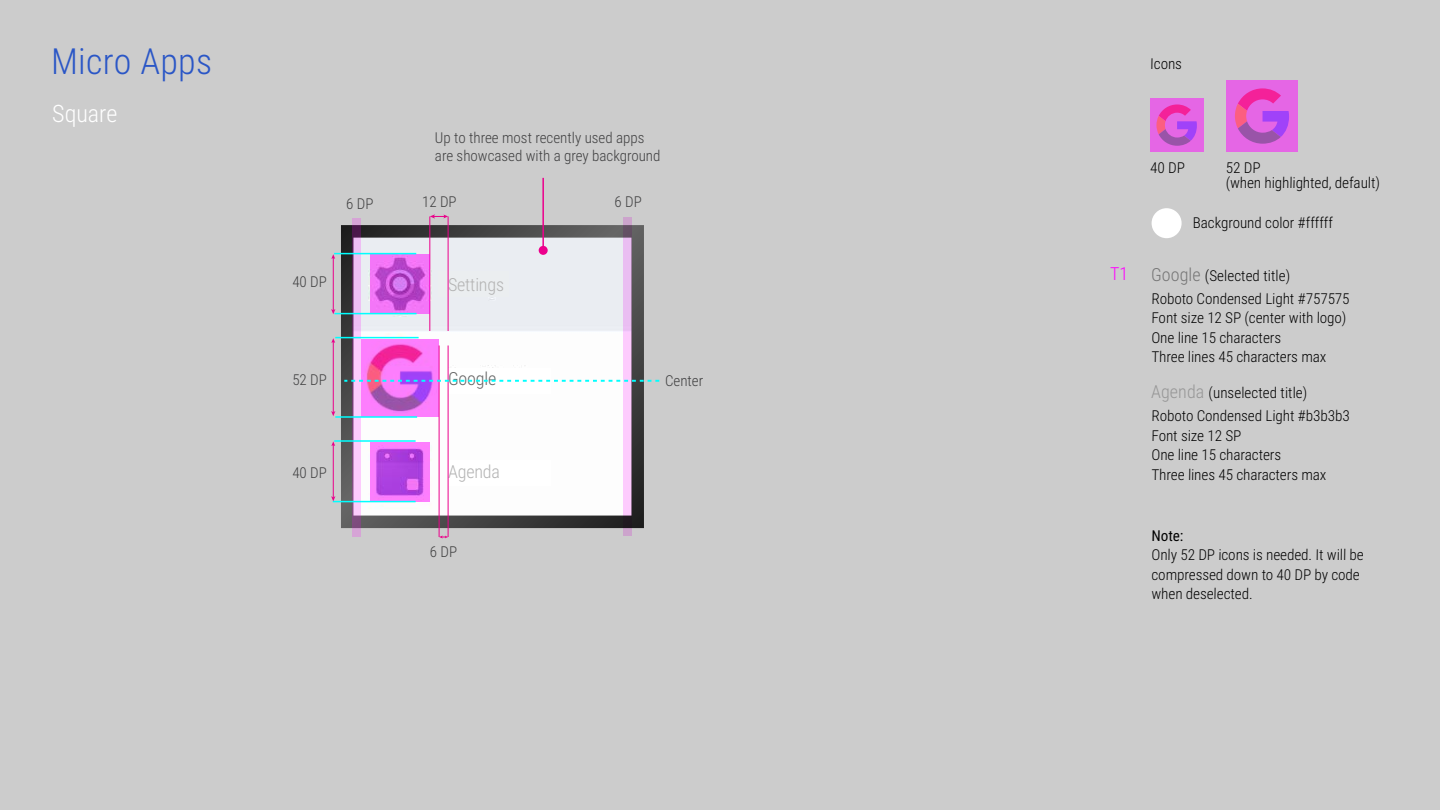
<style>
.page{position:relative;width:1440px;height:810px;background:#ccc}
.page>*{position:absolute;margin:0;border:0;box-sizing:border-box;transform-origin:0 0}
.t1{font:300 36px "Roboto Condensed";letter-spacing:.01em;color:#2a56c6}
.t2{font:300 24px "Roboto Condensed";color:#fff}
.t3{font:300 18px "Roboto Condensed";letter-spacing:-.01em;color:#b3b3b3}
.t4{font:300 18px "Roboto Condensed";letter-spacing:-.01em;color:#646464}
.t5{font:300 18px "Roboto Condensed";color:#f0f}
.t6{font:300 15px/19.5px "Roboto Condensed";letter-spacing:.005em;color:#000}
.t7{font:300 15px/18px "Roboto Condensed";color:#404041}
.t8{font:15px "Roboto Condensed";color:#000}
.s1{font-size:18px;color:#757575}
.s2{font-size:18px;color:#969696}
</style>
<div class="page">
<svg style="left:341px;top:225px;width:303px;height:303px;background:#d1d2d3"></svg>
<hr style="left:542px;top:178px;width:2px;height:73px;background:#ec008c">
<div style="left:539px;top:246px;width:9px;height:9px;background:#ec008c;border-radius:50%"></div>
<svg style="left:361px;top:339px;width:78px;height:78px;background:#e666e1"></svg>
<div style="left:448px;top:461px;width:103px;height:25px;background:#fff"></div>
<svg style="left:352px;top:218px;width:9px;height:318px;background:#d4a5d7"></svg>
<svg style="left:623px;top:217px;width:9px;height:319px;background:#dcb1df"></svg>
<div style="left:1152px;top:208px;width:30px;height:30px;background:#fff;border-radius:50%"></div>
<svg style="left:370px;top:442px;width:60px;height:60px;background:#ce5aea"></svg>
<hr style="left:334px;top:440px;width:82px;height:2px;background:#0ff">
<hr style="left:333px;top:341px;width:1px;height:72px;background:#ea008a">
<svg style="left:331px;top:338px;width:4px;height:5px"></svg>
<svg style="left:331px;top:411px;width:4px;height:5px"></svg>
<hr style="left:333px;top:257px;width:1px;height:54px;background:#ea008a">
<svg style="left:331px;top:254px;width:4px;height:5px"></svg>
<svg style="left:331px;top:309px;width:4px;height:5px"></svg>
<hr style="left:335px;top:337px;width:84px;height:1px;background:#0ff">
<hr style="left:335px;top:416px;width:82px;height:2px;background:#0ff">
<hr style="left:439px;top:345px;width:1px;height:192px;background:#ec008c">
<hr style="left:429px;top:216px;width:1px;height:115px;background:#ec008c">
<svg style="left:370px;top:254px;width:60px;height:60px;background:#d560e2"></svg>
<hr style="left:334px;top:253px;width:82px;height:1px;background:#0ff">
<hr style="left:333px;top:501px;width:83px;height:1px;background:#0ff">
<hr style="left:334px;top:313px;width:83px;height:1px;background:#0ff">
<hr style="left:333px;top:445px;width:1px;height:53px;background:#ea008a">
<svg style="left:331px;top:441px;width:4px;height:5px"></svg>
<svg style="left:331px;top:496px;width:4px;height:5px"></svg>
<div style="left:439px;top:272px;width:70px;height:25px;background:#ebeef0"></div>
<div style="left:448px;top:368px;width:103px;height:25px;background:#fff"></div>
<hr style="left:448px;top:216px;width:1px;height:115px;background:#ec008c">
<hr style="left:448px;top:345px;width:1px;height:192px;background:#ec008c">
<svg style="left:344px;top:380px;width:315px;height:2px"></svg>
<svg style="left:1150px;top:98px;width:54px;height:54px;background:#da5bd6"></svg>
<svg style="left:1226px;top:80px;width:72px;height:72px;background:#da5bd6"></svg>
<svg style="left:439px;top:536px;width:9px;height:2px"></svg>
<svg style="left:430px;top:214px;width:18px;height:5px"></svg>
<h1 class="t1" style="left:51px;top:36px;width:163px">Micro Apps</h1>
<h2 class="t2" style="left:52px;top:96px;width:67px">Square</h2>
<p class="t7" style="left:435px;top:128px;width:227px">Up to three most recently used apps are showcased with a grey background</p>
<p class="t7" style="left:346px;top:194px;width:29px">6 DP</p>
<p class="t7" style="left:615px;top:192px;width:29px">6 DP</p>
<p class="t7" style="left:422px;top:193px;width:36px">12 DP</p>
<p class="t7" style="left:292px;top:272px;width:36px">40 DP</p>
<p class="t3" style="left:448px;top:272px;width:57px">Settings</p>
<p class="t4" style="left:448px;top:366px;width:50px">Google</p>
<p class="t7" style="left:292px;top:370px;width:36px">52 DP</p>
<p class="t7" style="left:665px;top:371px;width:40px">Center</p>
<p class="t7" style="left:292px;top:464px;width:36px">40 DP</p>
<p class="t3" style="left:448px;top:459px;width:53px">Agenda</p>
<p class="t7" style="left:430px;top:542px;width:29px">6 DP</p>
<p class="t6" style="left:1150px;top:53px;width:34px">Icons</p>
<p class="t5" style="left:1110px;top:261px;width:20px">T1</p>
<p class="t6" style="left:1150px;top:157px;width:36px">40 DP</p>
<p class="t6" style="left:1226px;top:160px;width:156px;line-height:15px">52 DP<br>(when highlighted, default)</p>
<p class="t6" style="left:1193px;top:213px;width:142px">Background color #ffffff</p>
<p class="t6" style="left:1151px;top:265px;width:140px"><span class="s1">Google</span> (Selected title)</p>
<p class="t6" style="left:1151px;top:288px;width:200px">Roboto Condensed Light #757575<br>Font size 12 SP (center with logo)<br>One line 15 characters<br>Three lines 45 characters max</p>
<p class="t6" style="left:1151px;top:382px;width:158px"><span class="s2">Agenda</span> (unselected title)</p>
<p class="t6" style="left:1151px;top:406px;width:200px">Roboto Condensed Light #b3b3b3<br>Font size 12 SP<br>One line 15 characters<br>Three lines 45 characters max</p>
<p class="t8" style="left:1152px;top:525px;width:34px">Note:</p>
<p class="t6" style="left:1151px;top:545px;width:214px">Only 52 DP icons is needed. It will be compressed down to 40 DP by code when deselected.</p>
</div>
